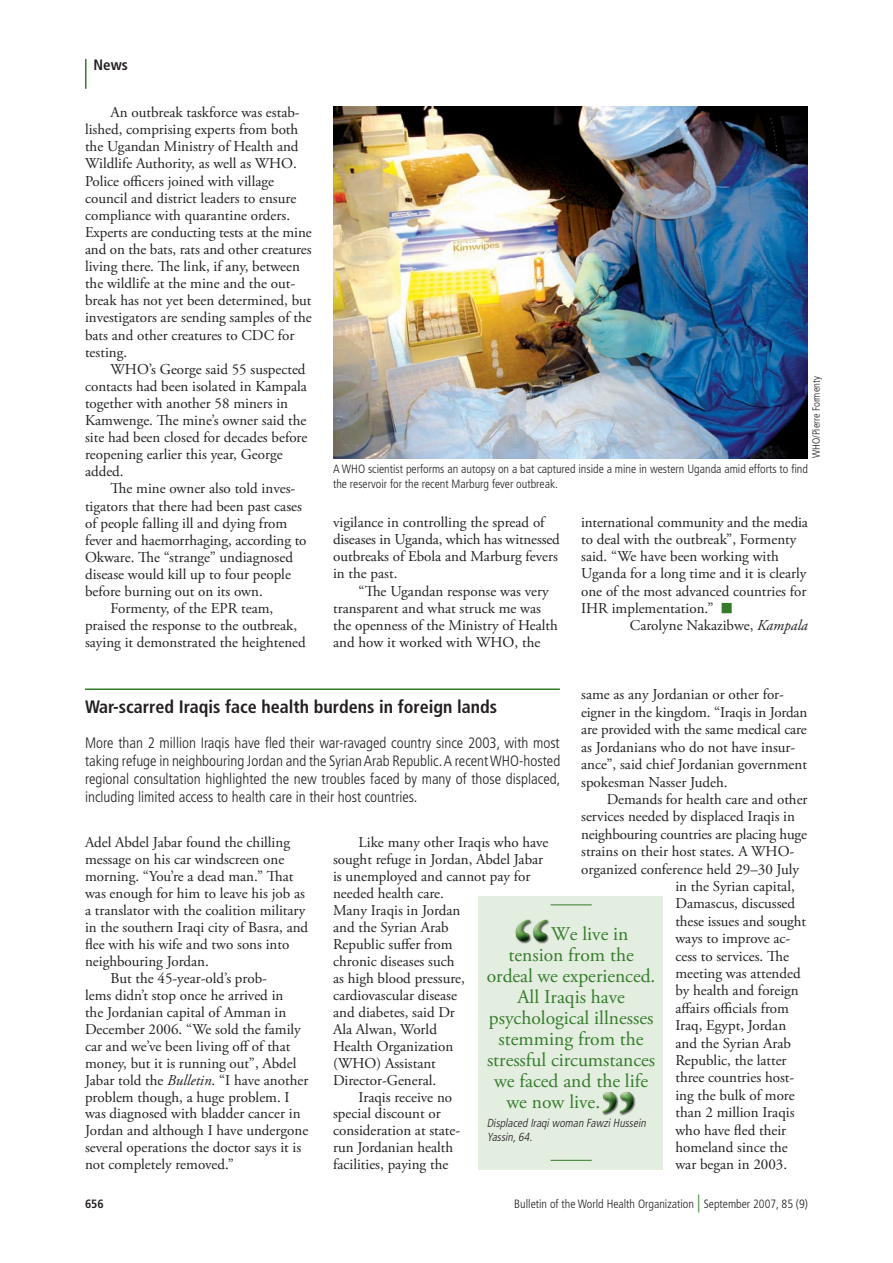
<style>
.page{position:relative;width:893px;height:1263px;background:#fff}
.page>*{position:absolute;margin:0;border:0;box-sizing:border-box;transform-origin:0 0}
.t1{font:19.5px "Adobe Garamond Pro";color:#357b2b}
.t2{font:700 condensed 18px "Frutiger LT Std";color:#231f20}
.t3{font:15px/17.1px "Adobe Garamond Pro";color:#231f20}
.t4{font:300 condensed 15px/18px "Frutiger LT Std";color:#231f20;text-align:justify}
.t5{font:700 condensed 15px "Frutiger LT Std";color:#231f20}
.t6{font:300 condensed 12px/15px "Frutiger LT Std";color:#231f20}
.t7{font:700 condensed 12px "Frutiger LT Std";color:#231f20}
.t8{font:italic 300 condensed 11.7px/13.5px "Frutiger LT Std";color:#231f20}
.t9{font:300 condensed 10.5px "Frutiger LT Std";color:#231f20}
.s1{font-style:italic}
.s2{font-size:18px;color:#357b2b}
</style>
<div class="page">
<hr style="left:85px;top:59px;width:2px;height:30px;background:#357b2b">
<hr style="left:85px;top:688px;width:475px;height:2px;background:#357b2b">
<div style="left:478px;top:896px;width:185px;height:273px;background:#e3ede0"></div>
<hr style="left:551px;top:904px;width:41px;height:1px;background:#357b2b">
<hr style="left:551px;top:1160px;width:41px;height:1px;background:#357b2b">
<img style="left:515px;top:919px;width:34px;height:25px">
<img style="left:602px;top:1092px;width:33px;height:24px">
<img style="left:333px;top:106px;width:475px;height:352px">
<p class="t5" style="left:94px;top:56px;width:36px">News</p>
<p class="t3" style="left:85px;top:104px;width:228px;text-indent:26px">An outbreak taskforce was estab&shy;lished, comprising experts from both the Ugandan Ministry of Health and Wildlife Authority, as well as WHO.<br>Police officers joined with village council and district leaders to ensure compliance with quarantine orders.<br>Experts are conducting tests at the mine and on the bats, rats and other creatures living there. The link, if any, between the wildlife at the mine and the out&shy;break has not yet been determined, but investigators are sending samples of the bats and other creatures to CDC for testing.</p>
<p class="t3" style="left:85px;top:361px;width:224px;text-indent:26px">WHO’s George said 55 suspected contacts had been isolated in Kampala together with another 58 miners in<br>Kamwenge. The mine’s owner said the site had been closed for decades before reopening earlier this year, George added.</p>
<p class="t3" style="left:111px;top:481px;width:186px">The mine owner also told inves-</p>
<p class="t3" style="left:85px;top:498px;width:218px">tigators that there had been past cases</p>
<p class="t3" style="left:85px;top:515px;width:204px">of people falling ill and dying from</p>
<p class="t3" style="left:85px;top:532px;width:223px">fever and haemorrhaging, according to</p>
<p class="t3" style="left:85px;top:549px;width:209px">Okware. The “strange” undiagnosed</p>
<p class="t3" style="left:85px;top:566px;width:207px">disease would kill up to four people</p>
<p class="t3" style="left:85px;top:583px;width:179px">before burning out on its own.</p>
<p class="t3" style="left:111px;top:600px;width:164px">Formenty, of the EPR team,</p>
<p class="t3" style="left:85px;top:617px;width:214px">praised the response to the outbreak,</p>
<p class="t3" style="left:85px;top:635px;width:222px">saying it demonstrated the heightened</p>
<p class="t9" style="left:810px;top:458px;width:84px;rotate:-90deg">WHO/Pierre Formenty</p>
<p class="t6" style="left:333px;top:462px;width:476px">A WHO scientist performs an autopsy on a bat captured inside a mine in western Uganda amid efforts to find the reservoir for the recent Marburg fever outbreak.</p>
<p class="t3" style="left:333px;top:514px;width:228px">vigilance in controlling the spread of diseases in Uganda, which has witnessed outbreaks of Ebola and Marburg fevers in the past.</p>
<p class="t3" style="left:333px;top:583px;width:226px;text-indent:26px">“The Ugandan response was very transparent and what struck me was the openness of the Ministry of Health and how it worked with WHO, the</p>
<p class="t3" style="left:581px;top:514px;width:228px">international community and the media to deal with the outbreak”, Formenty said. “We have been working with Uganda for a long time and it is clearly one of the most advanced countries for IHR implementation.”</p>
<p class="t3" style="left:630px;top:617px;width:180px">Carolyne Nakazibwe, <span class="s1">Kampala</span></p>
<p class="t3" style="left:581px;top:686px;width:228px">same as any Jordanian or other for&shy;eigner in the kingdom. “Iraqis in Jordan are provided with the same medical care as Jordanians who do not have insur&shy;ance”, said chief Jordanian government spokesman Nasser Judeh.</p>
<p class="t3" style="left:607px;top:791px;width:202px">Demands for health care and other</p>
<p class="t3" style="left:581px;top:808px;width:215px">services needed by displaced Iraqis in</p>
<p class="t3" style="left:581px;top:826px;width:227px">neighbouring countries are placing huge</p>
<p class="t3" style="left:581px;top:843px;width:215px">strains on their host states. A WHO-</p>
<p class="t3" style="left:581px;top:861px;width:220px">organized conference held 29–30 July</p>
<p class="t3" style="left:675px;top:878px;width:121px">in the Syrian capital,</p>
<p class="t3" style="left:675px;top:895px;width:121px">Damascus, discussed</p>
<p class="t3" style="left:675px;top:913px;width:132px">these issues and sought</p>
<p class="t3" style="left:675px;top:930px;width:116px">ways to improve ac-</p>
<p class="t3" style="left:675px;top:948px;width:115px">cess to services. The</p>
<p class="t3" style="left:675px;top:965px;width:127px">meeting was attended</p>
<p class="t3" style="left:675px;top:982px;width:125px">by health and foreign</p>
<p class="t3" style="left:675px;top:1000px;width:115px">affairs officials from</p>
<p class="t3" style="left:675px;top:1017px;width:112px">Iraq, Egypt, Jordan</p>
<p class="t3" style="left:675px;top:1035px;width:117px">and the Syrian Arab</p>
<p class="t3" style="left:675px;top:1052px;width:113px">Republic, the latter</p>
<p class="t3" style="left:675px;top:1069px;width:120px">three countries host-</p>
<p class="t3" style="left:675px;top:1087px;width:121px">ing the bulk of more</p>
<p class="t3" style="left:675px;top:1104px;width:121px">than 2 million Iraqis</p>
<p class="t3" style="left:675px;top:1122px;width:112px">who have fled their</p>
<p class="t3" style="left:675px;top:1139px;width:114px">homeland since the</p>
<p class="t3" style="left:675px;top:1157px;width:113px">war began in 2003.</p>
<p class="t2" style="left:85px;top:696px;width:413px">War-scarred Iraqis face health burdens in foreign lands</p>
<p class="t4" style="left:85px;top:734px;width:477px">More than 2 million Iraqis have fled their war-ravaged country since 2003, with most taking refuge in neighbouring Jordan and the Syrian Arab Republic. A recent WHO-hosted regional consultation highlighted the new troubles faced by many of those displaced, including limited access to health care in their host countries.</p>
<p class="t3" style="left:85px;top:834px;width:206px">Adel Abdel Jabar found the chilling</p>
<p class="t3" style="left:85px;top:851px;width:201px">message on his car windscreen one</p>
<p class="t3" style="left:85px;top:868px;width:210px">morning. “You’re a dead man.” That</p>
<p class="t3" style="left:85px;top:885px;width:221px">was enough for him to leave his job as</p>
<p class="t3" style="left:85px;top:902px;width:222px">a translator with the coalition military</p>
<p class="t3" style="left:85px;top:919px;width:225px">in the southern Iraqi city of Basra, and</p>
<p class="t3" style="left:85px;top:936px;width:206px">flee with his wife and two sons into</p>
<p class="t3" style="left:85px;top:953px;width:125px">neighbouring Jordan.</p>
<p class="t3" style="left:111px;top:970px;width:158px">But the 45-year-old’s prob-</p>
<p class="t3" style="left:85px;top:987px;width:200px">lems didn’t stop once he arrived in</p>
<p class="t3" style="left:85px;top:1004px;width:203px">the Jordanian capital of Amman in</p>
<p class="t3" style="left:85px;top:1021px;width:217px">December 2006. “We sold the family</p>
<p class="t3" style="left:85px;top:1038px;width:207px">car and we’ve been living off of that</p>
<p class="t3" style="left:85px;top:1055px;width:213px">money, but it is running out”, Abdel</p>
<p class="t3" style="left:85px;top:1072px;width:225px">Jabar told the <span class="s1">Bulletin</span>. “I have another</p>
<p class="t3" style="left:85px;top:1089px;width:206px">problem though, a huge problem. I</p>
<p class="t3" style="left:85px;top:1106px;width:217px">was diagnosed with bladder cancer in</p>
<p class="t3" style="left:85px;top:1123px;width:225px">Jordan and although I have undergone</p>
<p class="t3" style="left:85px;top:1139px;width:218px">several operations the doctor says it is</p>
<p class="t3" style="left:85px;top:1156px;width:150px">not completely removed.”</p>
<p class="t3" style="left:359px;top:834px;width:191px">Like many other Iraqis who have</p>
<p class="t3" style="left:333px;top:851px;width:212px">sought refuge in Jordan, Abdel Jabar</p>
<p class="t3" style="left:333px;top:868px;width:199px">is unemployed and cannot pay for</p>
<p class="t3" style="left:333px;top:885px;width:112px">needed health care.</p>
<p class="t3" style="left:333px;top:902px;width:129px">Many Iraqis in Jordan</p>
<p class="t3" style="left:333px;top:919px;width:117px">and the Syrian Arab</p>
<p class="t3" style="left:333px;top:936px;width:121px">Republic suffer from</p>
<p class="t3" style="left:333px;top:953px;width:123px">chronic diseases such</p>
<p class="t3" style="left:333px;top:970px;width:133px">as high blood pressure,</p>
<p class="t3" style="left:333px;top:987px;width:125px">cardiovascular disease</p>
<p class="t3" style="left:333px;top:1004px;width:123px">and diabetes, said Dr</p>
<p class="t3" style="left:333px;top:1021px;width:105px">Ala Alwan, World</p>
<p class="t3" style="left:333px;top:1038px;width:122px">Health Organization</p>
<p class="t3" style="left:333px;top:1055px;width:104px">(WHO) Assistant</p>
<p class="t3" style="left:333px;top:1072px;width:105px">Director-General.</p>
<p class="t3" style="left:359px;top:1089px;width:95px">Iraqis receive no</p>
<p class="t3" style="left:333px;top:1106px;width:109px">special discount or</p>
<p class="t3" style="left:333px;top:1123px;width:129px">consideration at state-</p>
<p class="t3" style="left:333px;top:1139px;width:122px">run Jordanian health</p>
<p class="t3" style="left:333px;top:1156px;width:117px">facilities, paying the</p>
<h1 class="t1" style="left:551px;top:922px;width:79px">We live in</h1>
<h1 class="t1" style="left:508px;top:943px;width:127px">tension from the</h1>
<h1 class="t1" style="left:487px;top:964px;width:170px">ordeal we experienced.</h1>
<h1 class="t1" style="left:517px;top:985px;width:109px">All Iraqis have</h1>
<h1 class="t1" style="left:489px;top:1006px;width:166px">psychological illnesses</h1>
<h1 class="t1" style="left:499px;top:1027px;width:147px">stemming from the</h1>
<h1 class="t1" style="left:487px;top:1048px;width:170px">stressful circumstances</h1>
<h1 class="t1" style="left:494px;top:1069px;width:156px">we faced and the life</h1>
<h1 class="t1" style="left:506px;top:1090px;width:95px">we now live.</h1>
<p class="t8" style="left:487px;top:1117px;width:163px">Displaced Iraqiwoman FawziHussein<br>Yassin,64.</p>
<p class="t7" style="left:85px;top:1197px;width:20px">656</p>
<p class="t6" style="left:514px;top:1197px;width:295px">Bulletin of the World Health Organization <span class="s2">|</span> September 2007, 85 (9)</p>
</div>
